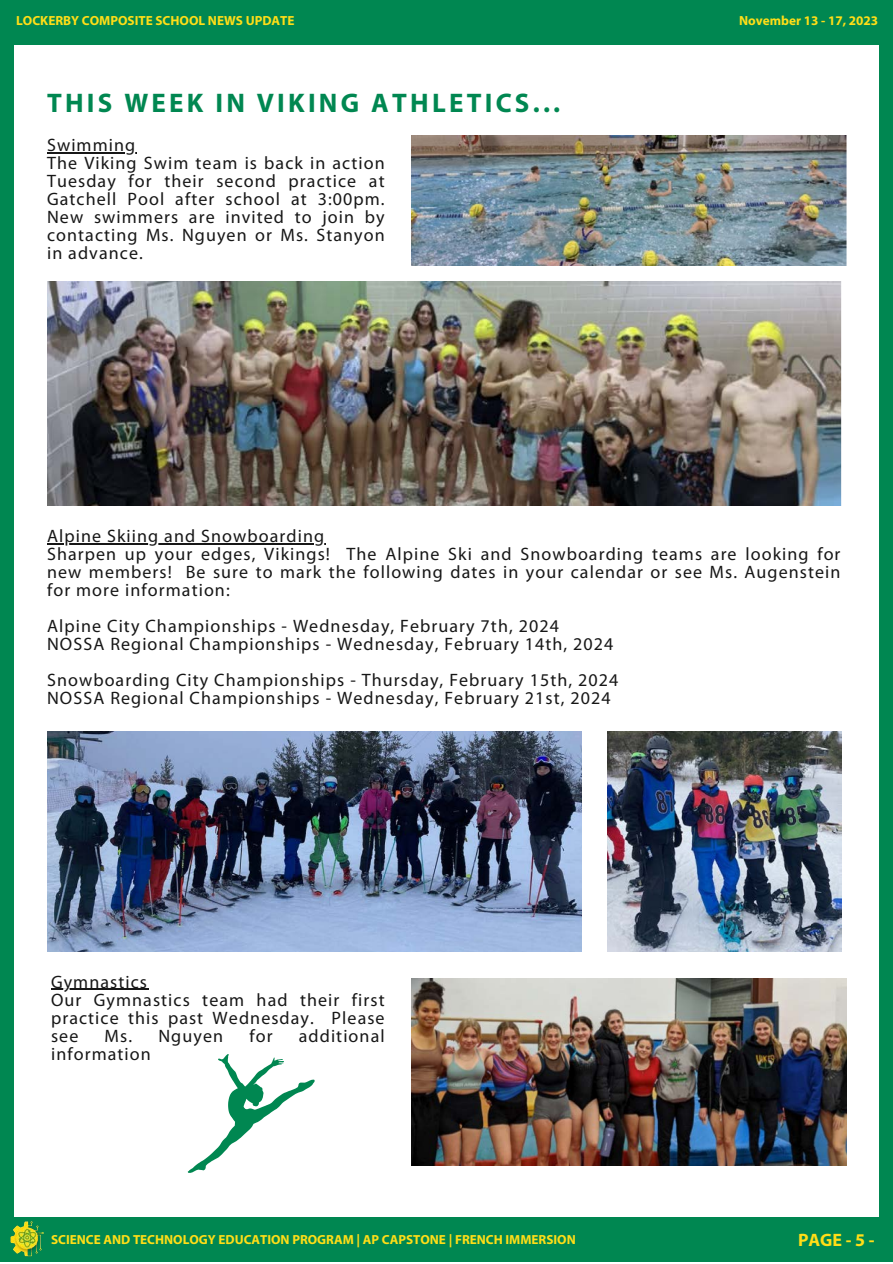
<style>
.page{position:relative;width:893px;height:1264px;background:#fff}
.page>*{position:absolute;margin:0;border:0;box-sizing:border-box;transform-origin:0 0}
.t1{font:700 27px "Myriad Pro";letter-spacing:.12em;color:#008751}
.t2{font:18px/18px "Myriad Pro";letter-spacing:.06em;color:#171717;text-align:justify}
.t3{font:700 18px "Myriad Pro";color:#ffde17}
.t4{font:700 13.2px "Myriad Pro";color:#ffde17}
</style>
<div class="page">
<div style="left:0;top:0;width:13px;height:1230px;background:#008751"></div>
<div style="left:879px;top:15px;width:13px;height:1230px;background:#008751"></div>
<div style="left:0;top:0;width:892px;height:44px;background:#008751"></div>
<div style="left:0;top:1217px;width:892px;height:44px;background:#008751"></div>
<img style="left:0;top:1206px;width:68px;height:56px">
<img style="left:411px;top:136px;width:435px;height:129px">
<img style="left:47px;top:281px;width:794px;height:224px">
<img style="left:47px;top:731px;width:534px;height:220px">
<img style="left:607px;top:731px;width:234px;height:220px">
<img style="left:411px;top:978px;width:435px;height:186px">
<svg style="left:187px;top:1054px;width:127px;height:118px"></svg>
<hr style="left:47px;top:543px;width:278px;height:1px;background:#171717">
<hr style="left:47px;top:152px;width:89px;height:1px;background:#171717">
<hr style="left:51px;top:988px;width:97px;height:1px;background:#171717">
<p class="t4" style="left:16px;top:15px;width:280px">LOCKERBY COMPOSITE SCHOOL NEWS UPDATE</p>
<p class="t1" style="left:47px;top:91px;width:514px">THIS WEEK IN VIKING ATHLETICS...</p>
<p class="t2" style="left:47px;top:138px;width:90px">Swimming</p>
<p class="t2" style="left:47px;top:156px;width:339px">The Viking Swim team is back in action Tuesday for their second practice at Gatchell Pool after school at 3:00pm.<br>New swimmers are invited to join by contacting Ms. Nguyen or Ms. Stanyon in advance.</p>
<p class="t4" style="left:739px;top:15px;width:141px">November 13 - 17, 2023</p>
<p class="t2" style="left:47px;top:528px;width:278px">Alpine Skiing and Snowboarding</p>
<p class="t2" style="left:47px;top:546px;width:794px">Sharpen up your edges, Vikings! The Alpine Ski and Snowboarding teams are looking for new members! Be sure to mark the following dates in your calendar or see Ms. Augenstein for more information:</p>
<p class="t2" style="left:47px;top:618px;width:513px">Alpine City Championships - Wednesday, February 7th, 2024</p>
<p class="t2" style="left:47px;top:636px;width:568px">NOSSA Regional Championships - Wednesday, February 14th, 2024</p>
<p class="t2" style="left:47px;top:672px;width:572px">Snowboarding City Championships - Thursday, February 15th, 2024</p>
<p class="t2" style="left:47px;top:690px;width:565px">NOSSA Regional Championships - Wednesday, February 21st, 2024</p>
<p class="t2" style="left:51px;top:974px;width:97px">Gymnastics</p>
<p class="t2" style="left:51px;top:992px;width:335px">Our Gymnastics team had their first practice this past Wednesday. Please see</p>
<p class="t2" style="left:105px;top:1028px;width:120px">Ms. Nguyen</p>
<p class="t2" style="left:249px;top:1028px;width:25px">for</p>
<p class="t2" style="left:299px;top:1028px;width:87px">additional</p>
<p class="t2" style="left:51px;top:1046px;width:101px">information</p>
<p class="t4" style="left:51px;top:1233px;width:526px">SCIENCE AND TECHNOLOGY EDUCATION PROGRAM | AP CAPSTONE | FRENCH IMMERSION</p>
<p class="t3" style="left:798px;top:1232px;width:78px">PAGE - 5 -</p>
</div>
